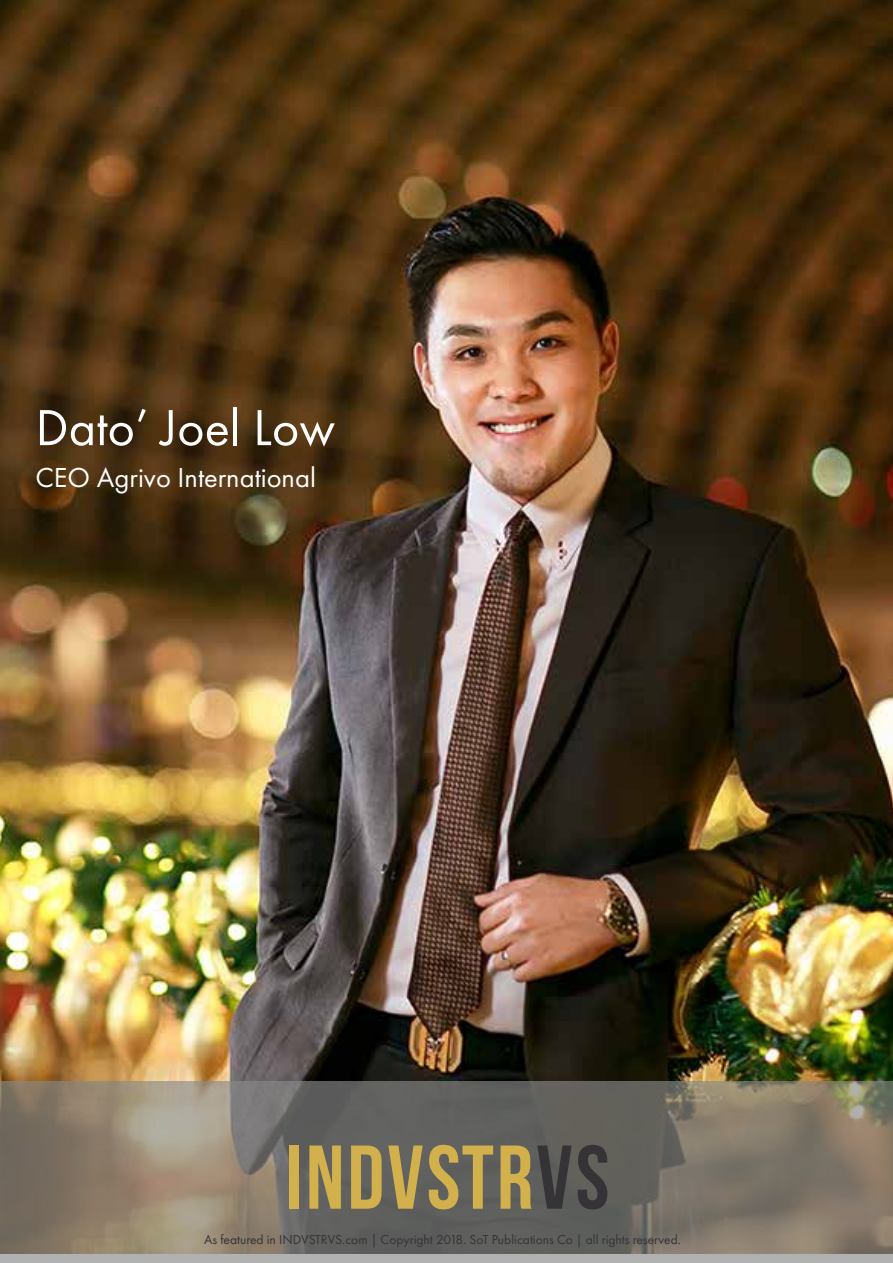
<style>
.page{position:relative;width:893px;height:1263px;background:#fff}
.page>*{position:absolute;margin:0;border:0;box-sizing:border-box;transform-origin:0 0}
.t1{font:52.5px "Futura PT";color:#fff}
.t2{font:28.5px "Futura PT";color:#fff}
.t3{font:13.5px "Futura PT";color:#353336}
</style>
<div class="page">
<img style="left:0;top:0;width:893px;height:1081px">
<svg style="left:0;top:1081px;width:893px;height:182px;background:#7e776c"></svg>
<div style="left:289px;top:1145px;width:10px;height:64px;background:#d2b04c"></div>
<svg style="left:309px;top:1145px;width:32px;height:64px;background:#b49b51"></svg>
<svg style="left:351px;top:1145px;width:31px;height:64px;background:#af9751"></svg>
<svg style="left:388px;top:1145px;width:35px;height:64px;background:#9b8955"></svg>
<svg style="left:429px;top:1145px;width:64px;height:64px;background:#948555"></svg>
<svg style="left:501px;top:1145px;width:30px;height:64px;background:#af9751"></svg>
<svg style="left:537px;top:1145px;width:35px;height:64px;background:#484848"></svg>
<svg style="left:578px;top:1145px;width:29px;height:64px;background:#474544"></svg>
<h1 class="t1" style="left:35px;top:396px;width:301px">Dato’ Joel Low</h1>
<h2 class="t2" style="left:35px;top:460px;width:282px">CEO Agrivo International</h2>
<p class="t3" style="left:204px;top:1231px;width:478px">As featured in INDVSTRVS.com | Copyright 2018. SoT Publications Co | all rights reserved.</p>
</div>
